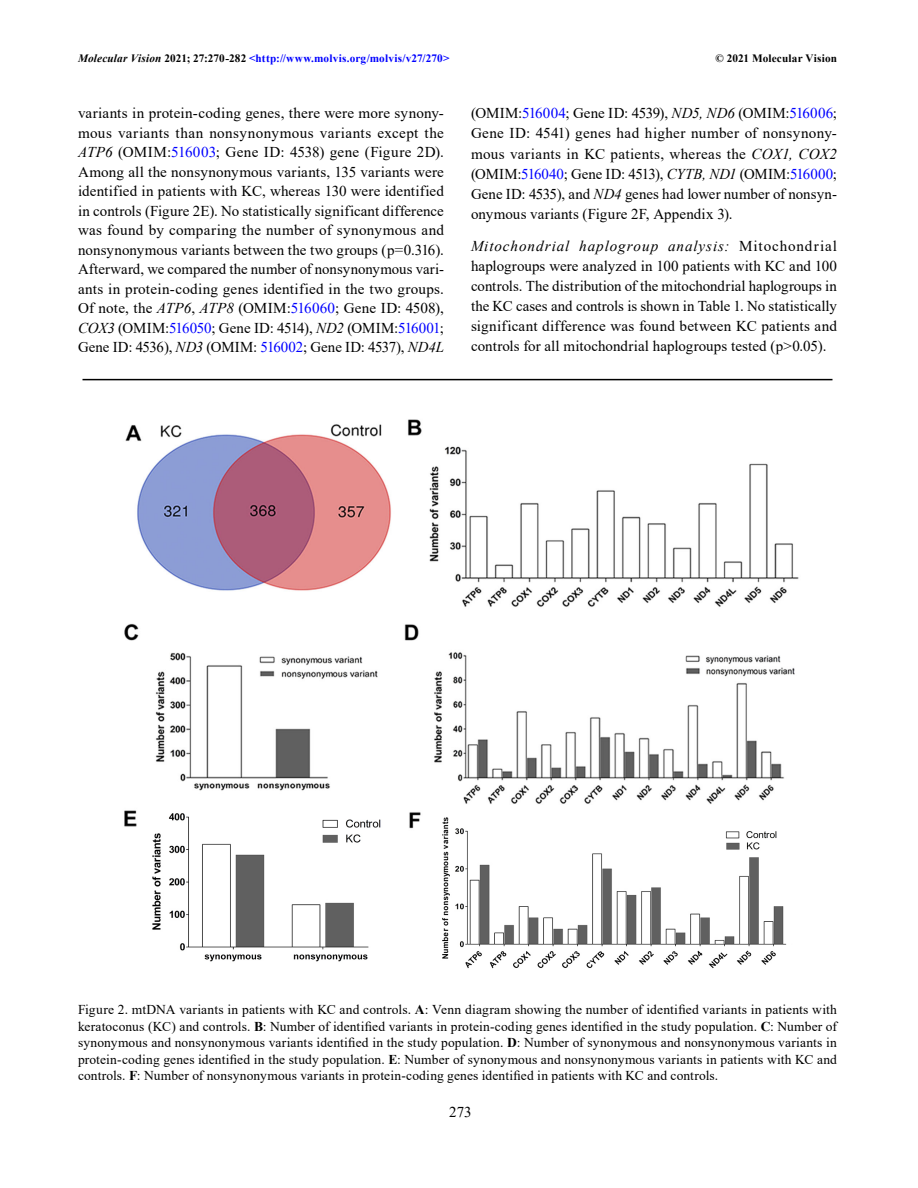
<style>
.page{position:relative;width:918px;height:1188px;background:#fff}
.page>*{position:absolute;margin:0;border:0;box-sizing:border-box;transform-origin:0 0}
.Para_No_Ind{font:15px/19.5px "Times New Roman";letter-spacing:.005em;color:#000;text-align:justify}
.Folio{font:15px "Times New Roman";color:#000}
.Fig_Caption{font:13.5px/16.5px "Times New Roman";letter-spacing:.01em;color:#000;text-align:justify}
.Header_Align_Left{font:700 11.25px "Times New Roman";letter-spacing:.015em;color:#00f}
.Header_Align_Right{font:700 11.25px "Times New Roman";letter-spacing:.015em;color:#000}
.s1{font-style:italic;color:#000}
.s2{color:#000}
.s3{font-style:italic}
.s4{color:#00f}
.s5{font-weight:700}
</style>
<div class="page">
<img style="left:124px;top:419px;width:675px;height:550px">
<hr style="left:82px;top:379px;width:750px;height:1px;background:#000">
<p class="Header_Align_Left" style="left:78px;top:50px;width:373px"><span class="s1">Molecular Vision</span> <span class="s2">2021; 27:270-282</span> &lt;http://www.molvis.org/molvis/v27/270&gt;</p>
<p class="Header_Align_Right" style="left:715px;top:50px;width:123px">© 2021 Molecular Vision</p>
<p class="Para_No_Ind" style="left:78px;top:103px;width:368px">variants in protein-coding genes, there were more synony&shy;mous variants than nonsynonymous variants except the <span class="s3">ATP6</span> (OMIM:<span class="s4">516003</span>; Gene ID: 4538) gene (Figure 2D).<br>Among all the nonsynonymous variants, 135 variants were identified in patients with KC, whereas 130 were identified in controls (Figure 2E). No statistically significant difference was found by comparing the number of synonymous and nonsynonymous variants between the two groups (p=0.316).<br>Afterward, we compared the number of nonsynonymous vari&shy;ants in protein-coding genes identified in the two groups.<br>Of note, the <span class="s3">ATP6</span>, <span class="s3">ATP8</span> (OMIM:<span class="s4">516060</span>; Gene ID: 4508), <span class="s3">COX3</span> (OMIM:<span class="s4">516050</span>; Gene ID: 4514), <span class="s3">ND2</span> (OMIM:<span class="s4">516001</span>; Gene ID: 4536), <span class="s3">ND3</span> (OMIM: <span class="s4">516002</span>; Gene ID: 4537), <span class="s3">ND4L</span></p>
<p class="Para_No_Ind" style="left:471px;top:103px;width:368px;line-height:20.1px">(OMIM:<span class="s4">516004</span>; Gene ID: 4539), <span class="s3">ND5, ND6</span> (OMIM:<span class="s4">516006</span>; Gene ID: 4541) genes had higher number of nonsynony&shy;mous variants in KC patients, whereas the <span class="s3">COX1, COX2 </span>(OMIM:<span class="s4">516040</span>; Gene ID: 4513), <span class="s3">CYTB, ND1</span> (OMIM:<span class="s4">516000</span>; Gene ID: 4535), and <span class="s3">ND4</span> genes had lower number of nonsyn&shy;onymous variants (Figure 2F, Appendix 3).</p>
<p class="Para_No_Ind" style="left:471px;top:235px;width:368px;line-height:20.1px"><span class="s3">Mitochondrial haplogroup analysis:</span> Mitochondrial haplogroups were analyzed in 100 patients with KC and 100 controls. The distribution of the mitochondrial haplogroups in the KC cases and controls is shown in Table 1. No statistically significant difference was found between KC patients and controls for all mitochondrial haplogroups tested (p&gt;0.05).</p>
<p class="Fig_Caption" style="left:78px;top:1001px;width:761px">Figure 2. mtDNA variants in patients with KC and controls. <span class="s5">A</span>: Venn diagram showing the number of identified variants in patients with keratoconus (KC) and controls. <span class="s5">B</span>: Number of identified variants in protein-coding genes identified in the study population. <span class="s5">C</span>: Number of synonymous and nonsynonymous variants identified in the study population. <span class="s5">D</span>: Number of synonymous and nonsynonymous variants in protein-coding genes identified in the study population. <span class="s5">E</span>: Number of synonymous and nonsynonymous variants in patients with KC and controls. <span class="s5">F</span>: Number of nonsynonymous variants in protein-coding genes identified in patients with KC and controls.</p>
<p class="Folio" style="left:449px;top:1102px;width:24px">273</p>
</div>
